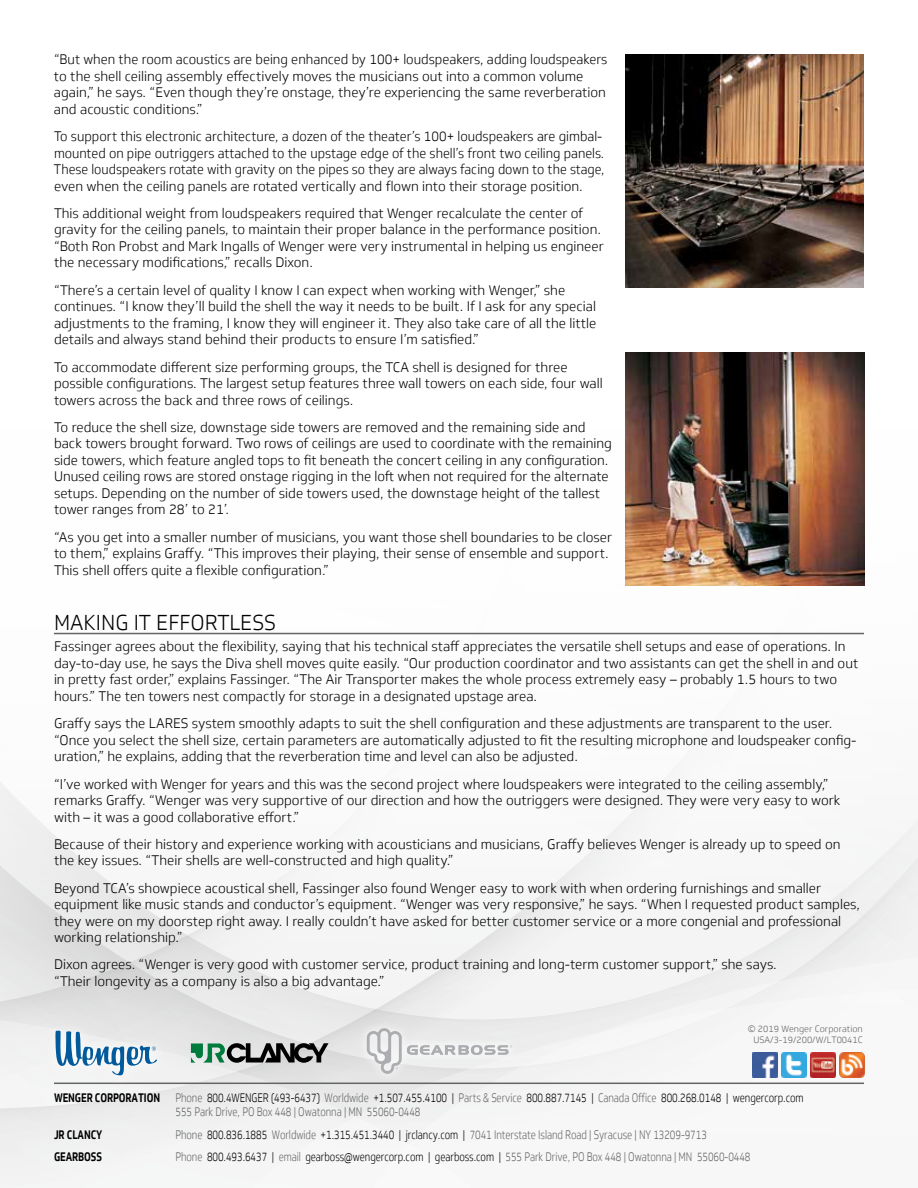
<style>
.page{position:relative;width:918px;height:1188px;background:#fff}
.page>*{position:absolute;margin:0;border:0;box-sizing:border-box;transform-origin:0 0}
.t1{font:300 21px "Soleto";color:#000}
.t2{font:300 13.5px/16.5px "Soleto";color:#000}
.t3{font:300 13.5px/16.5px "Soleto";color:#000;scale:.96 1}
.t4{font:300 12px/14.4px "Soleto";letter-spacing:-.01em;color:#636466;scale:.8 1}
.t5{font:700 12px "Soleto";letter-spacing:-.01em;color:#000;scale:.8 1}
.t6{font:300 9px/10.8px "Soleto";color:#636466;text-align:right}
.s1{color:#000}
</style>
<div class="page">
<svg style="left:197px;top:990px;width:668px;height:113px;fill:#f5f5f5"></svg>
<svg style="left:0;top:1000px;width:543px;height:188px;fill:#f1f1f1"></svg>
<div style="left:0;top:241px;width:918px;height:749px;background:linear-gradient(to bottom,#fff,#f3f3f3)"></div>
<hr style="left:54px;top:1083px;width:810px;height:1px;background:#636466">
<div style="left:357px;top:1019px;width:164px;height:64px;background:#e7e7e7"></div>
<svg style="left:367px;top:1028px;width:145px;height:46px"></svg>
<div style="left:44px;top:1020px;width:124px;height:66px;background:#fff;opacity:.75"></div>
<svg style="left:56px;top:1031px;width:101px;height:44px"></svg>
<svg style="left:191px;top:1043px;width:138px;height:20px;background:#6b7c74"></svg>
<img style="left:753px;top:1053px;width:25px;height:25px">
<img style="left:782px;top:1053px;width:24px;height:25px">
<img style="left:811px;top:1053px;width:24px;height:25px">
<img style="left:839px;top:1053px;width:25px;height:25px">
<hr style="left:54px;top:633px;width:810px;height:1px;background:#636466">
<img style="left:626px;top:54px;width:238px;height:234px">
<img style="left:626px;top:352px;width:239px;height:234px">
<p class="t2" style="left:54px;top:51px;width:555px">“But when the room acoustics are being enhanced by 100+ loudspeakers, adding loudspeakers to the shell ceiling assembly effectively moves the musicians out into a common volume again,” he says. “Even though they’re onstage, they’re experiencing the same reverberation and acoustic conditions.”</p>
<p class="t3" style="left:54px;top:128px;width:575px">To support this electronic architecture, a dozen of the theater’s 100+ loudspeakers are gimbal&shy;mounted on pipe outriggers attached to the upstage edge of the shell’s front two ceiling panels.<br>These loudspeakers rotate with gravity on the pipes so they are always facing down to the stage, even when the ceiling panels are rotated vertically and flown into their storage position.</p>
<p class="t2" style="left:54px;top:205px;width:551px">This additional weight from loudspeakers required that Wenger recalculate the center of gravity for the ceiling panels, to maintain their proper balance in the performance position. “Both Ron Probst and Mark Ingalls of Wenger were very instrumental in helping us engineer the necessary modifications,” recalls Dixon.</p>
<p class="t2" style="left:54px;top:282px;width:544px">“There’s a certain level of quality I know I can expect when working with Wenger,” she continues. “I know they’ll build the shell the way it needs to be built. If I ask for any special adjustments to the framing, I know they will engineer it. They also take care of all the little details and always stand behind their products to ensure I’m satisfied.”</p>
<p class="t2" style="left:54px;top:359px;width:550px">To accommodate different size performing groups, the TCA shell is designed for three possible configurations. The largest setup features three wall towers on each side, four wall towers across the back and three rows of ceilings.</p>
<p class="t2" style="left:54px;top:419px;width:560px">To reduce the shell size, downstage side towers are removed and the remaining side and back towers brought forward. Two rows of ceilings are used to coordinate with the remaining side towers, which feature angled tops to fit beneath the concert ceiling in any configuration.<br>Unused ceiling rows are stored onstage rigging in the loft when not required for the alternate setups. Depending on the number of side towers used, the downstage height of the tallest tower ranges from 28’ to 21’.</p>
<p class="t2" style="left:54px;top:529px;width:560px">“As you get into a smaller number of musicians, you want those shell boundaries to be closer to them,” explains Graffy. “This improves their playing, their sense of ensemble and support.<br>This shell offers quite a flexible configuration.”</p>
<h1 class="t1" style="left:54px;top:610px;width:224px">MAKING IT EFFORTLESS</h1>
<p class="t2" style="left:54px;top:639px;width:806px">Fassinger agrees about the flexibility, saying that his technical staff appreciates the versatile shell setups and ease of operations. In day-to-day use, he says the Diva shell moves quite easily. “Our production coordinator and two assistants can get the shell in and out in pretty fast order,” explains Fassinger. “The Air Transporter makes the whole process extremely easy – probably 1.5 hours to two hours.” The ten towers nest compactly for storage in a designated upstage area.</p>
<p class="t2" style="left:54px;top:715px;width:804px">Graffy says the LARES system smoothly adapts to suit the shell configuration and these adjustments are transparent to the user. “Once you select the shell size, certain parameters are automatically adjusted to fit the resulting microphone and loudspeaker config&shy;uration,” he explains, adding that the reverberation time and level can also be adjusted.</p>
<p class="t2" style="left:54px;top:776px;width:788px">“I’ve worked with Wenger for years and this was the second project where loudspeakers were integrated to the ceiling assembly,” remarks Graffy. “Wenger was very supportive of our direction and how the outriggers were designed. They were very easy to work with – it was a good collaborative effort.”</p>
<p class="t2" style="left:54px;top:836px;width:788px">Because of their history and experience working with acousticians and musicians, Graffy believes Wenger is already up to speed on the key issues. “Their shells are well-constructed and high quality.”</p>
<p class="t2" style="left:54px;top:880px;width:808px">Beyond TCA’s showpiece acoustical shell, Fassinger also found Wenger easy to work with when ordering furnishings and smaller equipment like music stands and conductor’s equipment. “Wenger was very responsive,” he says. “When I requested product samples, they were on my doorstep right away. I really couldn’t have asked for better customer service or a more congenial and professional working relationship.”</p>
<p class="t2" style="left:54px;top:957px;width:724px">Dixon agrees. “Wenger is very good with customer service, product training and long-term customer support,” she says. “Their longevity as a company is also a big advantage.”</p>
<p class="t6" style="left:748px;top:1024px;width:116px">© 2019 Wenger Corporation<br>USA/3-19/200/W/LT0041C</p>
<p class="t5" style="left:54px;top:1090px;width:134px">WENGER CORPORATION</p>
<p class="t4" style="left:175px;top:1090px;width:787px">Phone <span class="s1">800.4WENGER (493-6437)</span> Worldwide <span class="s1">+1.507.455.4100 |</span> Parts &amp; Service <span class="s1">800.887.7145 |</span> Canada Office <span class="s1">800.268.0148 | wengercorp.com<br></span>555 Park Drive, PO Box 448 | Owatonna | MN 55060-0448</p>
<p class="t5" style="left:54px;top:1127px;width:62px">JR CLANCY</p>
<p class="t4" style="left:175px;top:1127px;width:666px">Phone <span class="s1">800.836.1885</span> Worldwide <span class="s1">+1.315.451.3440 | jrclancy.com |</span> 7041 Interstate Island Road | Syracuse | NY 13209-9713</p>
<p class="t5" style="left:54px;top:1149px;width:62px">GEARBOSS</p>
<p class="t4" style="left:175px;top:1150px;width:720px">Phone <span class="s1">800.493.6437 |</span> email <span class="s1">gearboss@wengercorp.com | gearboss.com |</span> 555 Park Drive, PO Box 448 | Owatonna | MN 55060-0448</p>
</div>
